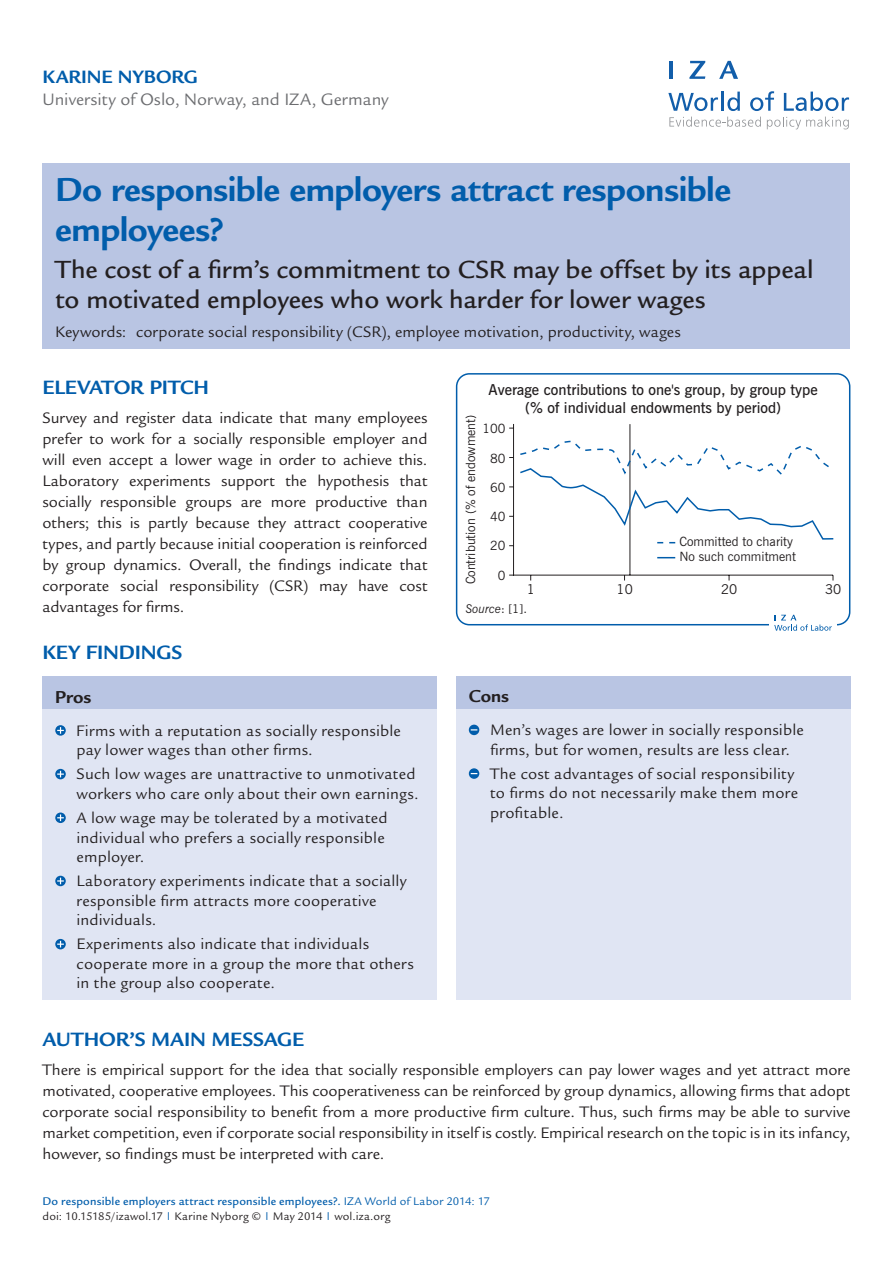
<style>
.page{position:relative;width:893px;height:1263px;background:#fff}
.page>*{position:absolute;margin:0;border:0;box-sizing:border-box;transform-origin:0 0}
.t1{font:700 36px/40.5px "Legacy Sans Std";letter-spacing:-.015em;color:#015dab}
.t2{font:500 27px/30px "Legacy Sans Std";letter-spacing:-.005em;color:#231f20}
.t3{font:700 21px "Legacy Sans Std";letter-spacing:-.005em;color:#015dab}
.t4{font:700 19.5px "Legacy Sans Std";letter-spacing:-.005em;color:#015dab}
.t5{font:700 18.75px "Legacy Sans Std";color:#231f20}
.t6{font:18px "Legacy Sans Std";color:#6c6d70}
.t7{font:16.5px/21px "Legacy Sans Std";letter-spacing:.01em;color:#231f20}
.t8{font:600 15px/18px "News Gothic BT";color:#231f20;text-align:center}
.t9{font:13.5px "News Gothic BT";color:#231f20}
.t10{font:12.75px/15.3px "News Gothic BT";color:#231f20}
.t11{font:12px/15px "Legacy Sans Std";letter-spacing:.015em;color:#231f20}
.t12{font:italic 12px "News Gothic BT";color:#231f20}
.s1{font-style:normal}
.s2{font-weight:500;color:#015dab}
.s3{color:#015dab}
</style>
<div class="page">
<svg style="left:668px;top:93px;width:50px;height:18px"></svg>
<hr style="left:721px;top:92px;width:3px;height:19px;background:#125eaa">
<svg style="left:727px;top:92px;width:13px;height:19px"></svg>
<svg style="left:750px;top:91px;width:24px;height:20px"></svg>
<svg style="left:784px;top:92px;width:65px;height:19px"></svg>
<svg style="left:669px;top:117px;width:92px;height:10px"></svg>
<svg style="left:767px;top:117px;width:82px;height:12px"></svg>
<hr style="left:669px;top:61px;width:4px;height:18px;background:#125eaa">
<svg style="left:689px;top:61px;width:16px;height:18px"></svg>
<svg style="left:719px;top:61px;width:19px;height:18px"></svg>
<div style="left:456px;top:679px;width:394px;height:321px;background:#e0e5f3"></div>
<div style="left:43px;top:679px;width:394px;height:321px;background:#e0e5f3"></div>
<div style="left:43px;top:676px;width:394px;height:33px;background:#b9c5e3"></div>
<div style="left:456px;top:676px;width:394px;height:33px;background:#b9c5e3"></div>
<svg style="left:55px;top:725px;width:11px;height:11px"></svg>
<svg style="left:57px;top:727px;width:7px;height:7px"></svg>
<svg style="left:55px;top:769px;width:11px;height:10px"></svg>
<svg style="left:57px;top:771px;width:7px;height:6px"></svg>
<svg style="left:55px;top:812px;width:11px;height:11px"></svg>
<svg style="left:57px;top:814px;width:7px;height:7px"></svg>
<div style="left:55px;top:876px;width:11px;height:10px;background:#015dab;border-radius:50%"></div>
<svg style="left:57px;top:878px;width:7px;height:6px"></svg>
<svg style="left:55px;top:939px;width:11px;height:10px"></svg>
<svg style="left:57px;top:941px;width:7px;height:6px"></svg>
<svg style="left:469px;top:725px;width:10px;height:10px"></svg>
<svg style="left:469px;top:768px;width:10px;height:11px"></svg>
<div style="left:43px;top:163px;width:807px;height:186px;background:#b9c5e3"></div>
<hr style="left:513px;top:424px;width:1px;height:151px;background:#231f20">
<hr style="left:630px;top:424px;width:1px;height:151px;background:#231f20">
<hr style="left:513px;top:575px;width:320px;height:1px;background:#231f20">
<div style="left:456px;top:373px;width:394px;height:252px;border:2px solid #015dab;border-radius:13px"></div>
<svg style="left:509px;top:440px;width:325px;height:106px"></svg>
<svg style="left:657px;top:557px;width:18px;height:1px"></svg>
<div style="left:769px;top:609px;width:68px;height:27px;background:#fff"></div>
<svg style="left:774px;top:615px;width:58px;height:16px"></svg>
<p class="t4" style="left:43px;top:66px;width:157px">Karine Nyborg</p>
<p class="t6" style="left:43px;top:89px;width:348px">University of Oslo, Norway, and IZA, Germany</p>
<h1 class="t1" style="left:55px;top:169px;width:677px">Do responsible employers attract responsible employees?</h1>
<h2 class="t2" style="left:55px;top:255px;width:760px">The cost of a firm’s commitment to CSR may be offset by its appeal to motivated employees who work harder for lower wages</h2>
<p class="t7" style="left:55px;top:321px;width:627px">Keywords: corporate social responsibility (CSR), employee motivation, productivity, wages</p>
<p class="t3" style="left:43px;top:375px;width:168px">ELEVATOR PITCH</p>
<p class="t7" style="left:43px;top:408px;width:387px;text-align:justify">Survey and register data indicate that many employees prefer to work for a socially responsible employer and will even accept a lower wage in order to achieve this.<br>Laboratory experiments support the hypothesis that socially responsible groups are more productive than others; this is partly because they attract cooperative types, and partly because initial cooperation is reinforced by group dynamics. Overall, the findings indicate that corporate social responsibility (CSR) may have cost advantages for firms.</p>
<p class="t3" style="left:43px;top:641px;width:141px">KEY FIN DINGS</p>
<p class="t5" style="left:55px;top:686px;width:38px">Pros</p>
<p class="t7" style="left:77px;top:721px;width:326px;line-height:19.5px">Firms with a reputation as socially responsible pay lower wages than other firms.</p>
<p class="t7" style="left:77px;top:764px;width:344px;line-height:19.5px">Such low wages are unattractive to unmotivated workers who care only about their own earnings.</p>
<p class="t7" style="left:77px;top:808px;width:313px;line-height:19.5px">A low wage may be tolerated by a motivated individual who prefers a socially responsible employer.</p>
<p class="t7" style="left:77px;top:871px;width:331px;line-height:19.5px">Laboratory experiments indicate that a socially responsible firm attracts more cooperative individuals.</p>
<p class="t7" style="left:77px;top:935px;width:339px;line-height:19.5px">Experiments also indicate that individuals cooperate more in a group the more that others in the group also cooperate.</p>
<p class="t10" style="left:463px;top:584px;width:171px;rotate:-90deg">Contribution (% of endowment)</p>
<p class="t8" style="left:489px;top:381px;width:331px">Average contributions to one's group, by group type (% of individual endowments by period)</p>
<p class="t10" style="left:482px;top:421px;width:25px">100</p>
<p class="t10" style="left:490px;top:450px;width:17px">80</p>
<p class="t10" style="left:490px;top:479px;width:17px">60</p>
<p class="t10" style="left:490px;top:509px;width:17px">40</p>
<p class="t10" style="left:490px;top:538px;width:17px">20</p>
<p class="t10" style="left:498px;top:567px;width:9px">0</p>
<p class="t10" style="left:679px;top:533px;width:118px">Committed to charity<br>No such commitment</p>
<p class="t9" style="left:527px;top:581px;width:10px">1</p>
<p class="t9" style="left:616px;top:581px;width:18px">10</p>
<p class="t9" style="left:721px;top:581px;width:18px">20</p>
<p class="t9" style="left:825px;top:581px;width:18px">30</p>
<p class="t12" style="left:465px;top:601px;width:63px">Source<span class="s1">: [1].</span></p>
<p class="t5" style="left:469px;top:685px;width:42px">Cons</p>
<p class="t7" style="left:490px;top:720px;width:315px;line-height:19.5px">Men’s wages are lower in socially responsible firms, but for women, results are less clear.</p>
<p class="t7" style="left:490px;top:764px;width:309px;line-height:19.5px">The cost advantages of social responsibility to firms do not necessarily make them more profitable.</p>
<p class="t3" style="left:43px;top:1027px;width:141px">AUTHOR’S MAIN</p>
<p class="t3" style="left:212px;top:1027px;width:67px">MESSAGE</p>
<p class="t7" style="left:43px;top:1060px;width:809px;text-align:justify">There is empirical support for the idea that socially responsible employers can pay lower wages and yet attract more motivated, cooperative employees. This cooperativeness can be reinforced by group dynamics, allowing firms that adopt corporate social responsibility to benefit from a more productive firm culture. Thus, such firms may be able to survive market competition, even if corporate social responsibility in itself is costly. Empirical research on the topic is in its infancy, however, so findings must be interpreted with care.</p>
<p class="t11" style="left:43px;top:1193px;width:449px"><span class="s2">Do responsible employers attract responsible employees?.</span> <span class="s3">IZA World of Labor 2014: 17 </span>doi: 10.15185/izawol.17 <sup>|</sup> Karine Nyborg © <sup>|</sup> May 2014 <sup>|</sup> wol.iza.org</p>
</div>
